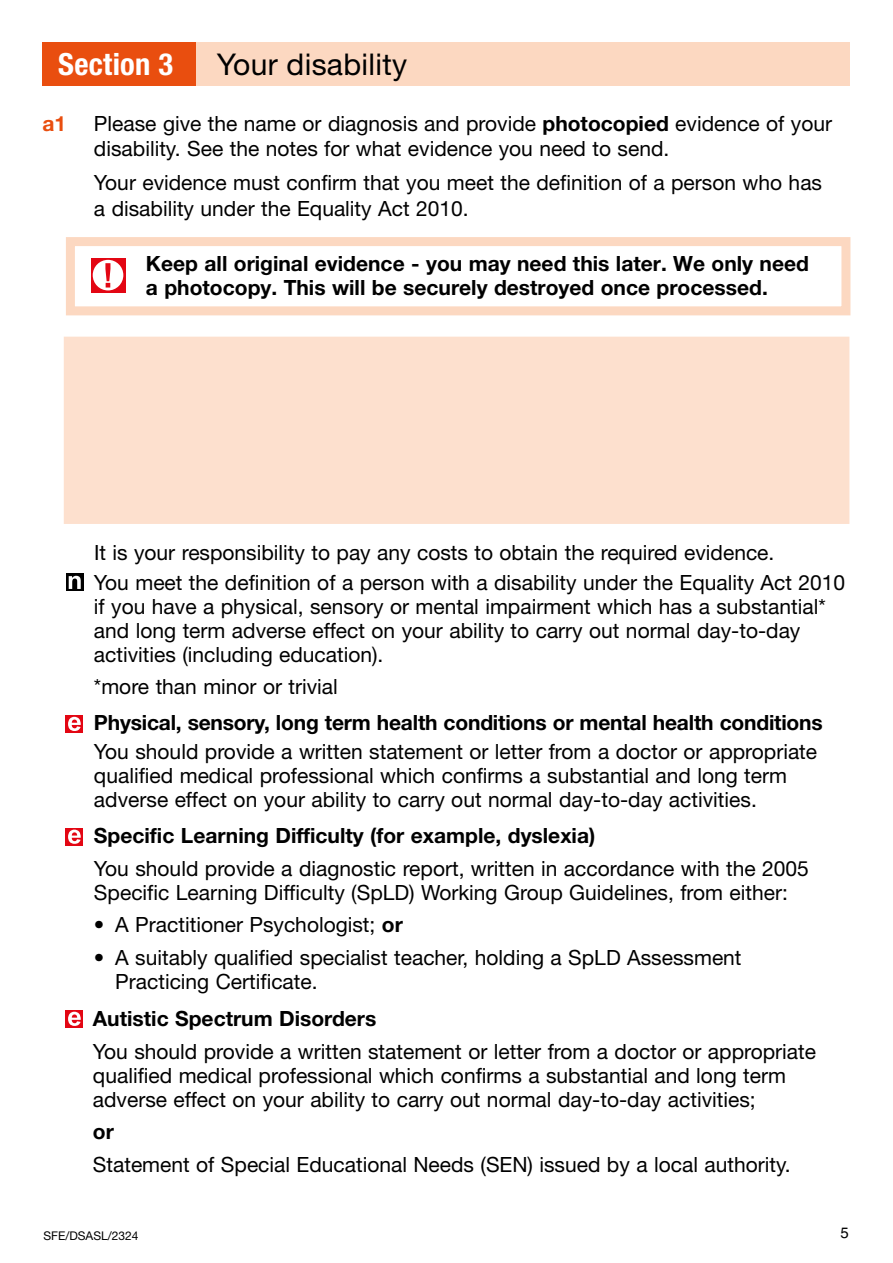
<style>
.page{position:relative;width:893px;height:1263px;background:#fff}
.page>*{position:absolute;margin:0;border:0;box-sizing:border-box;transform-origin:0 0}
.t1{font:700 condensed 30.6px "Helvetica Neue LT Std";letter-spacing:.01em;color:#fff}
.t2{font:30px "Helvetica Neue LT Std";letter-spacing:.01em;color:#000}
.Body_14{font:21px/24px "Helvetica Neue LT Std";color:#000}
.Body_14-2{font:700 21px/24px "Helvetica Neue LT Std";color:#000}
.H3_orange{font:700 21px "Helvetica Neue LT Std";color:#e94e0f}
.t3{font:15px "Helvetica LT Std";color:#000}
.t4{font:12px "Helvetica Neue LT Std";color:#000}
.s1{font-weight:700}
</style>
<div class="page">
<div style="left:192px;top:42px;width:657px;height:44px;background:#fcd8c1"></div>
<div style="left:43px;top:42px;width:153px;height:44px;background:#e94e0f"></div>
<div style="left:64px;top:337px;width:785px;height:187px;background:#fde0ce"></div>
<div style="left:66px;top:715px;width:17px;height:17px;background:#e30613"></div>
<svg style="left:68px;top:717px;width:13px;height:14px"></svg>
<div style="left:66px;top:828px;width:17px;height:17px;background:#e30613"></div>
<svg style="left:68px;top:830px;width:13px;height:14px"></svg>
<div style="left:66px;top:1010px;width:17px;height:17px;background:#e30613"></div>
<svg style="left:68px;top:1012px;width:13px;height:14px"></svg>
<div style="left:66px;top:574px;width:17px;height:17px;background:#000"></div>
<svg style="left:68px;top:575px;width:13px;height:14px"></svg>
<div style="left:66px;top:237px;width:784px;height:78px;border:9px solid #fcd8c1"></div>
<svg style="left:91px;top:258px;width:34px;height:34px"></svg>
<div style="left:93px;top:260px;width:30px;height:30px;background:#fff;border-radius:50%"></div>
<svg style="left:105px;top:263px;width:5px;height:24px"></svg>
<p class="t1" style="left:58px;top:46px;width:116px">Section 3</p>
<p class="t2" style="left:217px;top:47px;width:192px">Your disability</p>
<h3 class="H3_orange" style="left:43px;top:110px;width:25px">a1</h3>
<p class="Body_14" style="left:94px;top:110px;width:740px;line-height:25.5px">Please give the name or diagnosis and provide <span class="s1">photocopied</span> evidence of your disability. See the notes for what evidence you need to send.</p>
<p class="Body_14" style="left:94px;top:170px;width:730px;line-height:25.5px">Your evidence must confirm that you meet the definition of a person who has a disability under the Equality Act 2010.</p>
<p class="Body_14-2" style="left:146px;top:251px;width:664px">Keep all original evidence - you may need this later. We only need a photocopy. This will be securely destroyed once processed.</p>
<p class="Body_14" style="left:94px;top:540px;width:682px">It is your responsibility to pay any costs to obtain the required evidence.</p>
<p class="Body_14" style="left:94px;top:570px;width:753px">You meet the definition of a person with a disability under the Equality Act 2010 if you have a physical, sensory or mental impairment which has a substantial* and long term adverse effect on your ability to carry out normal day-to-day activities (including education).</p>
<p class="Body_14" style="left:94px;top:674px;width:245px">*more than minor or trivial</p>
<h4 class="Body_14-2" style="left:94px;top:710px;width:730px">Physical, sensory, long term health conditions or mental health conditions</h4>
<p class="Body_14" style="left:94px;top:739px;width:725px">You should provide a written statement or letter from a doctor or appropriate qualified medical professional which confirms a substantial and long term adverse effect on your ability to carry out normal day-to-day activities.</p>
<h4 class="Body_14-2" style="left:94px;top:823px;width:503px">Specific Learning Difficulty (for example, dyslexia)</h4>
<p class="Body_14" style="left:94px;top:856px;width:716px">You should provide a diagnostic report, written in accordance with the 2005<br>Specific Learning Difficulty (SpLD) Working Group Guidelines, from either:</p>
<p class="Body_14" style="left:94px;top:912px;width:310px">• A Practitioner Psychologist; <span class="s1">or</span></p>
<p class="Body_14" style="left:115px;top:945px;width:628px;text-indent:-21px">• A suitably qualified specialist teacher, holding a SpLD Assessment<br>Practicing Certificate.</p>
<h4 class="Body_14-2" style="left:93px;top:1006px;width:285px">Autistic Spectrum Disorders</h4>
<p class="Body_14" style="left:93px;top:1039px;width:725px">You should provide a written statement or letter from a doctor or appropriate qualified medical professional which confirms a substantial and long term adverse effect on your ability to carry out normal day-to-day activities;</p>
<p class="Body_14-2" style="left:93px;top:1119px;width:22px">or</p>
<p class="Body_14" style="left:93px;top:1152px;width:699px">Statement of Special Educational Needs (SEN) issued by a local authority.</p>
<p class="t4" style="left:43px;top:1229px;width:97px">SFE/DSASL/2324</p>
<p class="t3" style="left:840px;top:1224px;width:10px">5</p>
</div>
